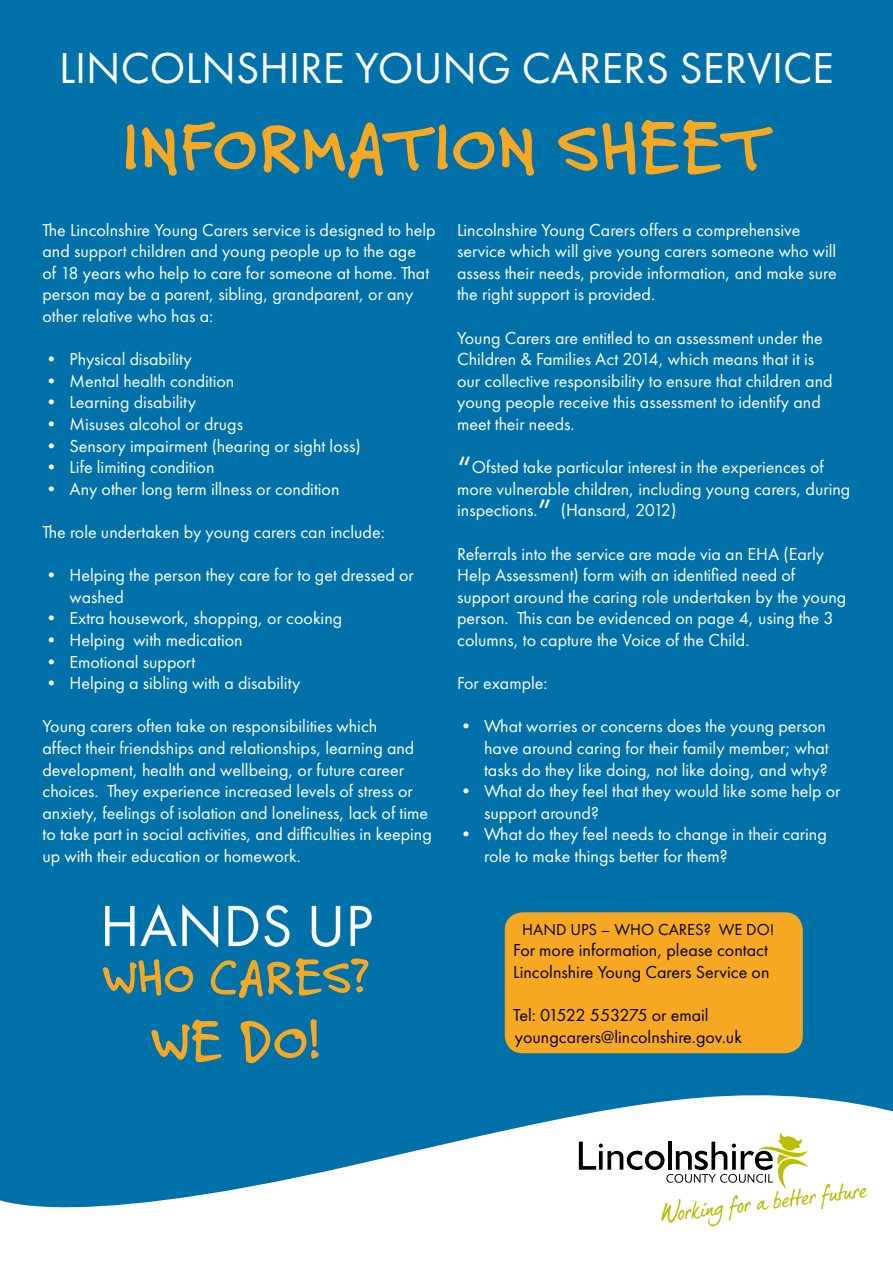
<style>
.page{position:relative;width:893px;height:1263px;background:#0071a9}
.page>*{position:absolute;margin:0;border:0;box-sizing:border-box;transform-origin:0 0}
.t1{font:700 75px "Felt Tip Roman";color:#f7a823}
.t2{font:60.15px "Futura PT";color:#fff}
.t3{font:700 58.5px "Felt Tip Roman";color:#f7a823}
.t4{font:700 51.6px "Felt Tip Roman";color:#f7a823}
.t5{font:45px "Futura PT";color:#fff}
.t6{font:18px/21.6px "Futura PT";color:#fff}
.t7{font:18px/21.6px "Futura PT";color:#000}
.t8{font:16.5px "Futura PT";color:#000}
.s1{font-size:36px}
</style>
<div class="page">
<svg style="left:0;top:1095px;width:893px;height:168px;fill:#fff"></svg>
<svg style="left:579px;top:1133px;width:288px;height:93px;background:#e7e7dd"></svg>
<div style="left:505px;top:912px;width:298px;height:141px;background:#f7a823;border-radius:18px"></div>
<h3 class="t5" style="left:59px;top:42px;width:776px">LINCOLNSHIRE YOUNG CARERS SERVICE</h3>
<h1 class="t1" style="left:122px;top:97px;width:651px">INFORMATION SHEET</h1>
<p class="t6" style="left:43px;top:219px;width:395px">The Lincolnshire Young Carers service is designed to help and support children and young people up to the age<br>of 18 years who help to care for someone at home. That person may be a parent, sibling, grandparent, or any other relative who has a:</p>
<p class="t6" style="left:43px;top:348px;width:151px">• Physical disability</p>
<p class="t6" style="left:43px;top:370px;width:193px">• Mental health condition</p>
<p class="t6" style="left:43px;top:391px;width:155px">• Learning disability</p>
<p class="t6" style="left:43px;top:413px;width:202px">• Misuses alcohol or drugs</p>
<p class="t6" style="left:43px;top:435px;width:320px">• Sensory impairment (hearing or sight loss)</p>
<p class="t6" style="left:43px;top:456px;width:173px">• Life limiting condition</p>
<p class="t6" style="left:43px;top:478px;width:298px">• Any other long term illness or condition</p>
<p class="t6" style="left:43px;top:521px;width:344px">The role undertaken by young carers can include:</p>
<p class="t6" style="left:70px;top:564px;width:346px;text-indent:-27px">• Helping the person they care for to get dressed or washed</p>
<p class="t6" style="left:43px;top:607px;width:301px">• Extra housework, shopping, or cooking</p>
<p class="t6" style="left:43px;top:629px;width:202px">• Helping with medication</p>
<p class="t6" style="left:43px;top:651px;width:154px">• Emotional support</p>
<p class="t6" style="left:43px;top:672px;width:259px">• Helping a sibling with a disability</p>
<p class="t6" style="left:43px;top:715px;width:391px">Young carers often take on responsibilities which<br>affect their friendships and relationships, learning and development, health and wellbeing, or future career choices. They experience increased levels of stress or anxiety, feelings of isolation and loneliness, lack of time to take part in social activities, and difficulties in keeping up with their education or homework.</p>
<h2 class="t2" style="left:100px;top:890px;width:274px">HANDS UP</h2>
<h3 class="t4" style="left:104px;top:942px;width:267px">WHO CARES?</h3>
<h3 class="t3" style="left:152px;top:1001px;width:169px">WE DO!</h3>
<p class="t6" style="left:457px;top:219px;width:381px">Lincolnshire Young Carers offers a comprehensive service which will give young carers someone who will assess their needs, provide information, and make sure the right support is provided.</p>
<p class="t6" style="left:457px;top:327px;width:377px">Young Carers are entitled to an assessment under the Children &amp; Families Act 2014, which means that it is our collective responsibility to ensure that children and young people receive this assessment to identify and meet their needs.</p>
<p class="t6" style="left:457px;top:456px;width:395px"><span class="s1">“</span>Ofsted take particular interest in the experiences of more vulnerable children, including young carers, during inspections.<span class="s1">”</span> (Hansard, 2012)</p>
<p class="t6" style="left:457px;top:543px;width:391px">Referrals into the service are made via an EHA (Early Help Assessment) form with an identified need of support around the caring role undertaken by the young person. This can be evidenced on page 4, using the 3 columns, to capture the Voice of the Child.</p>
<p class="t6" style="left:457px;top:672px;width:92px">For example:</p>
<p class="t6" style="left:484px;top:715px;width:346px;text-indent:-27px">• What worries or concerns does the young person have around caring for their family member; what tasks do they like doing, not like doing, and why?</p>
<p class="t6" style="left:484px;top:780px;width:358px;text-indent:-27px">• What do they feel that they would like some help or support around?</p>
<p class="t6" style="left:484px;top:823px;width:344px;text-indent:-27px">• What do they feel needs to change in their caring role to make things better for them?</p>
<p class="t8" style="left:522px;top:919px;width:254px">HAND UPS – WHO CARES? WE DO!</p>
<p class="t7" style="left:513px;top:939px;width:258px">For more information, please contact<br>Lincolnshire Young Carers Service on</p>
<p class="t7" style="left:513px;top:1004px;width:230px">Tel: 01522 553275 or email youngcarers@lincolnshire.gov.uk</p>
</div>
